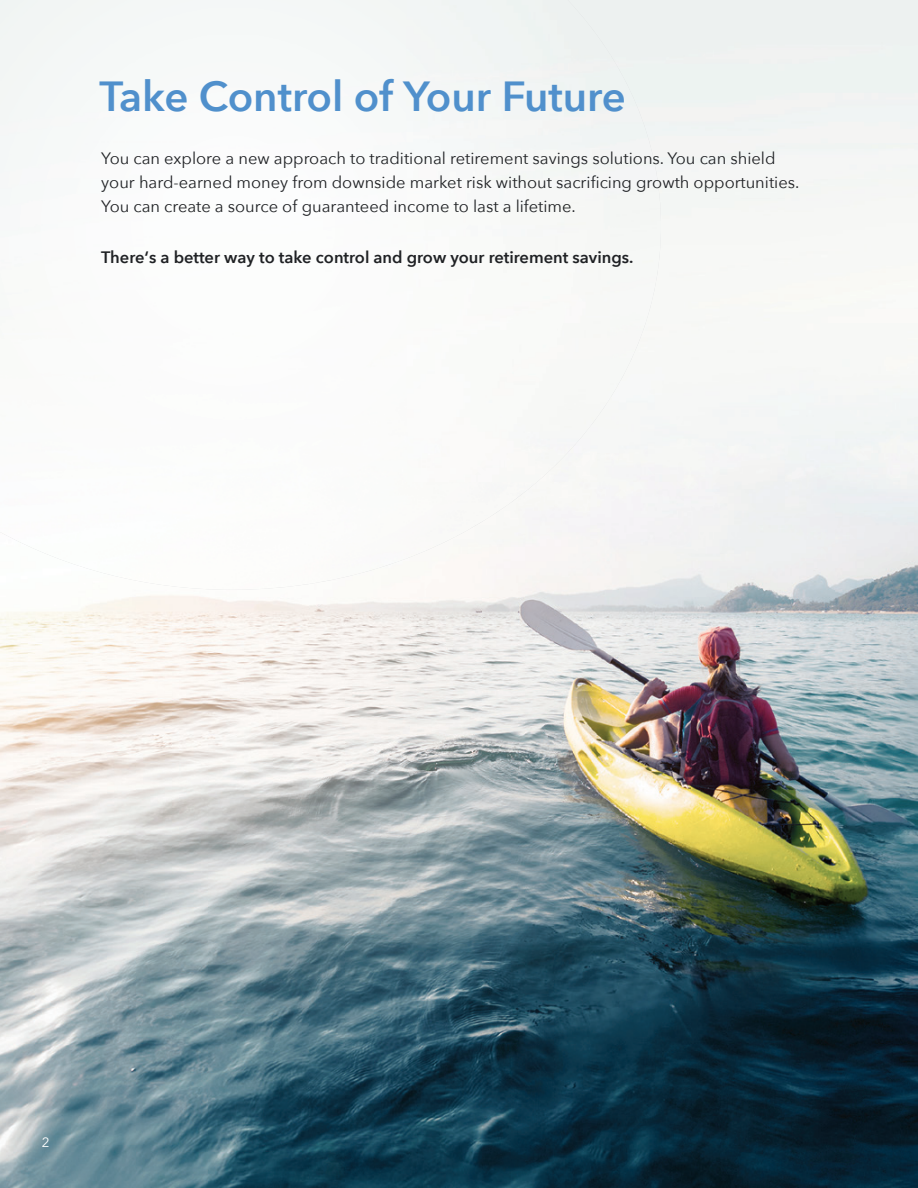
<style>
.page{position:relative;width:918px;height:1188px;background:#fff}
.page>*{position:absolute;margin:0;border:0;box-sizing:border-box;transform-origin:0 0}
.t1{font:600 42px "Avenir Next";color:#5090cc}
.t2{font:16.5px/24px "Avenir Next";color:#1f2124}
.t3{font:600 16.5px "Avenir Next";color:#1f2124}
.t4{font:13.5px "Avenir Next";color:#fff}
</style>
<div class="page">
<img style="left:0;top:0;width:918px;height:1188px">
<img style="left:0;top:0;width:407px;height:590px">
<div style="left:406px;top:0;width:205px;height:483px;background:#f7f8f6"></div>
<div style="left:610px;top:54px;width:51px;height:344px;background:#f4f6f5"></div>
<img style="left:406px;top:482px;width:131px;height:55px">
<img style="left:406px;top:536px;width:50px;height:23px">
<h1 class="t1" style="left:99px;top:60px;width:528px">Take Control of Your Future</h1>
<p class="t2" style="left:101px;top:145px;width:700px">You can explore a new approach to traditional retirement savings solutions. You can shield your hard-earned money from downside market risk without sacrificing growth opportunities.<br>You can create a source of guaranteed income to last a lifetime.</p>
<p class="t3" style="left:101px;top:243px;width:534px">There‘s a better way to take control and grow your retirement savings.</p>
<p class="t4" style="left:42px;top:1131px;width:9px">2</p>
</div>
